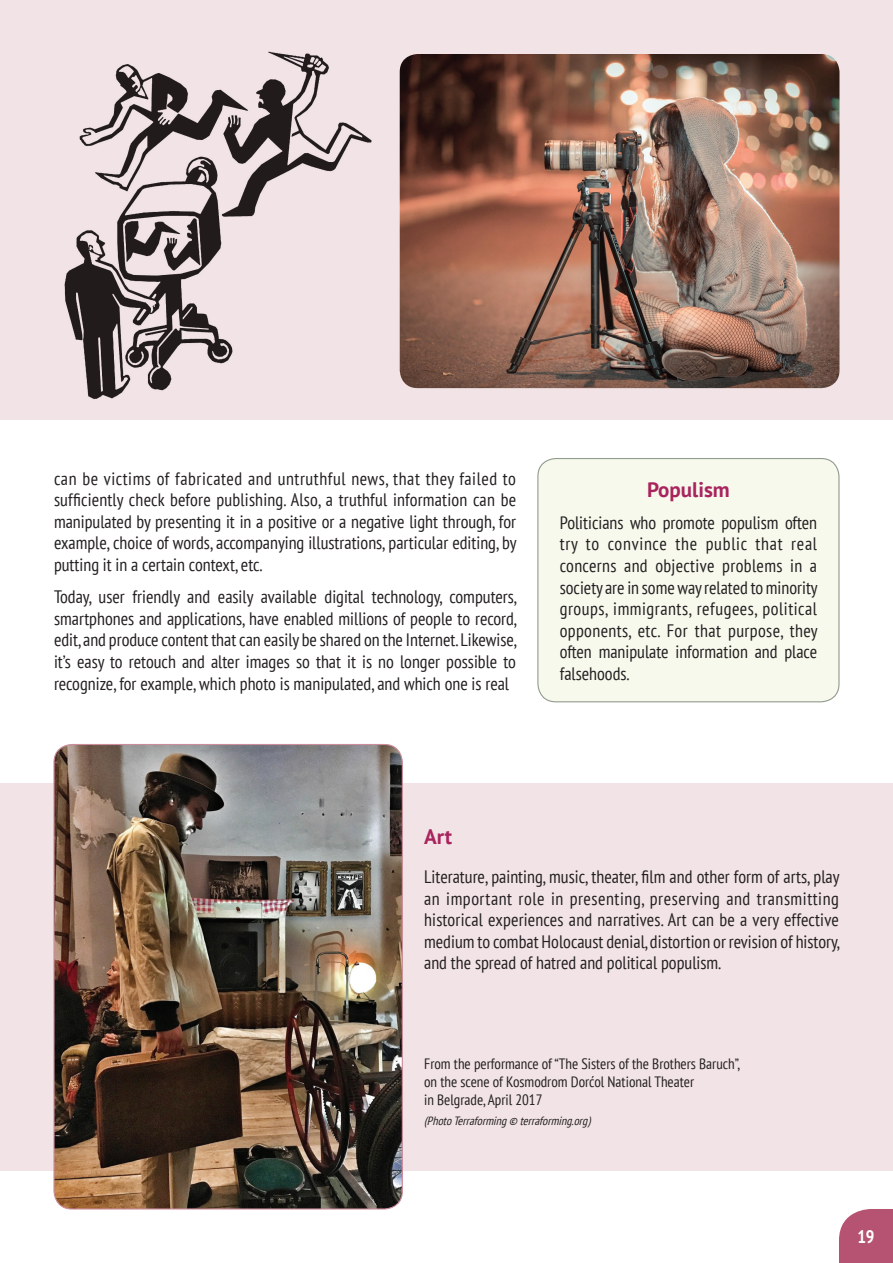
<style>
.page{position:relative;width:893px;height:1263px;background:#fff}
.page>*{position:absolute;margin:0;border:0;box-sizing:border-box;transform-origin:0 0}
.t1{font:700 21px "PT Sans";color:#a9245d}
.t2{font:condensed 18px/21.6px "PT Sans";color:#231f20;text-align:justify}
.t3{font:700 condensed 18px "PT Sans";color:#fff}
.Потпис{font:condensed 15px "PT Sans";color:#231f20}
.Потпис-2{font:italic condensed 12px "PT Sans";color:#231f20}
</style>
<div class="page">
<svg style="left:839px;top:1209px;width:54px;height:54px"></svg>
<div style="left:0;top:0;width:893px;height:420px;background:#f2e4e6"></div>
<div style="left:0;top:783px;width:893px;height:388px;background:#f2e4e6"></div>
<img style="left:64px;top:51px;width:308px;height:349px">
<img style="left:400px;top:54px;width:439px;height:334px">
<img style="left:54px;top:744px;width:348px;height:465px">
<div style="left:538px;top:458px;width:301px;height:244px;background:#f7f9ed;border-radius:18px"></div>
<div style="left:537px;top:458px;width:302px;height:244px;border:1px solid #919c8e;border-radius:18px"></div>
<p class="t2" style="left:54px;top:467px;width:464px">can be victims of fabricated and untruthful news, that they failed to sufficiently check before publishing. Also, a truthful information can be manipulated by presenting it in a positive or a negative light through, for example, choice of words, accompanying illustrations, particular editing, by putting it in a certain context, etc.</p>
<p class="t2" style="left:54px;top:586px;width:465px">Today, user friendly and easily available digital technology, computers, smartphones and applications, have enabled millions of people to record, edit, and produce content that can easily be shared on the Internet. Likewise, it’s easy to retouch and alter images so that it is no longer possible to recognize, for example, which photo is manipulated, and which one is real</p>
<p class="t1" style="left:647px;top:475px;width:84px">Populism</p>
<p class="t2" style="left:560px;top:511px;width:259px">Politicians who promote populism often try to convince the public that real concerns and objective problems in a society are in some way related to minority groups, immigrants, refugees, political opponents, etc. For that purpose, they often manipulate information and place falsehoods.</p>
<p class="t1" style="left:424px;top:823px;width:30px">Art</p>
<p class="t2" style="left:424px;top:865px;width:417px">Literature, painting, music, theater, film and other form of arts, play an important role in presenting, preserving and transmitting historical experiences and narratives. Art can be a very effective medium to combat Holocaust denial, distortion or revision of history, and the spread of hatred and political populism.</p>
<p class="Потпис" style="left:424px;top:1054px;width:318px">From the performance of “The Sisters of the Brothers Baruch”,</p>
<p class="Потпис" style="left:424px;top:1072px;width:271px">on the scene of Kosmodrom Dorćol National Theater</p>
<p class="Потпис" style="left:424px;top:1090px;width:120px">in Belgrade, April 2017</p>
<p class="Потпис-2" style="left:424px;top:1113px;width:171px">(PhotoTerraforming© terraforming.org)</p>
<p class="t3" style="left:857px;top:1225px;width:19px">19</p>
</div>
